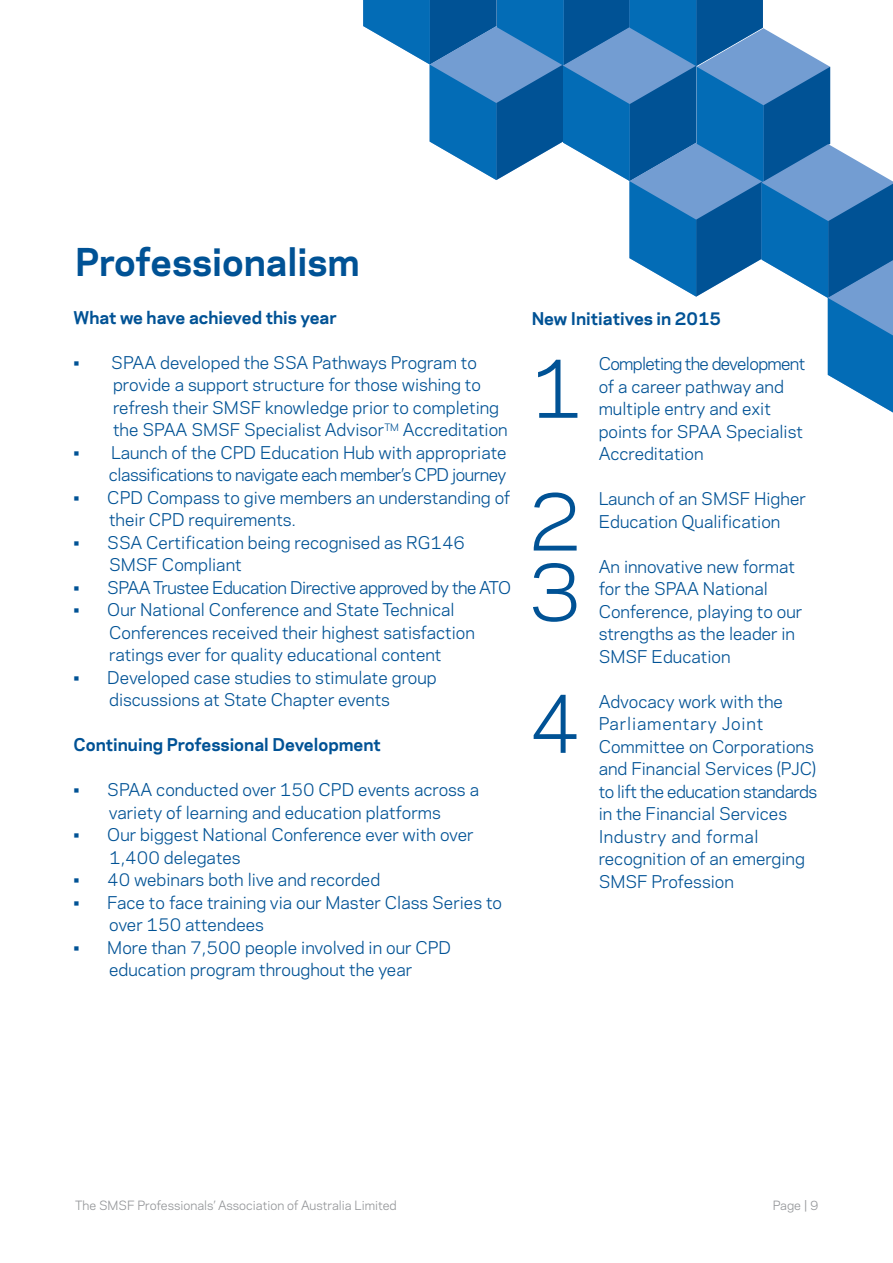
<style>
.page{position:relative;width:893px;height:1263px;background:#fff}
.page>*{position:absolute;margin:0;border:0;box-sizing:border-box;transform-origin:0 0}
.t1{font:75px/132.8px "Galaxie Polaris";color:#005295}
.t2{font:700 36px "Galaxie Polaris";color:#005295}
.t3{font:16.5px/22.5px "Galaxie Polaris";color:#005295}
.t4{font:16.5px/22.5px "Galaxie Polaris";letter-spacing:-.03em;color:#005295;text-align:right}
.t5{font:700 16.5px "Galaxie Polaris";color:#005295}
.t6{font:12px "Galaxie Polaris";color:#939598}
</style>
<div class="page">
<svg style="left:363px;top:0;width:530px;height:412px"></svg>
<h2 class="t2" style="left:75px;top:235px;width:286px">Professionalism</h2>
<p class="t5" style="left:74px;top:305px;width:265px">What we have achieved this year</p>
<p class="t3" style="left:113px;top:350px;width:396px;text-indent:-40px">• SPAA developed the SSA Pathways Program to provide a support structure for those wishing to refresh their SMSF knowledge prior to completing the SPAA SMSF Specialist Advisor<sup>TM</sup> Accreditation</p>
<p class="t4" style="left:73px;top:440px;width:435px">• Launch of the CPD Education Hub with appropriate classifications to navigate each member’s CPD journey</p>
<p class="t3" style="left:109px;top:485px;width:403px;text-indent:-36px">• CPD Compass to give members an understanding of their CPD requirements.</p>
<p class="t3" style="left:109px;top:530px;width:357px;text-indent:-36px">• SSA Certification being recognised as RG146<br>SMSF Compliant</p>
<p class="t4" style="left:73px;top:575px;width:439px">• SPAA Trustee Education Directive approved by the ATO</p>
<p class="t3" style="left:109px;top:598px;width:367px;text-indent:-36px">• Our National Conference and State Technical<br>Conferences received their highest satisfaction ratings ever for quality educational content</p>
<p class="t3" style="left:109px;top:665px;width:329px;text-indent:-36px">• Developed case studies to stimulate group discussions at State Chapter events</p>
<p class="t5" style="left:73px;top:732px;width:309px">Continuing Professional Development</p>
<p class="t3" style="left:73px;top:778px;width:407px;text-align:center">• SPAA conducted over 150 CPD events across a variety of learning and education platforms</p>
<p class="t3" style="left:109px;top:823px;width:366px;text-indent:-36px">• Our biggest National Conference ever with over<br>1,400 delegates</p>
<p class="t3" style="left:73px;top:868px;width:308px">• 40 webinars both live and recorded</p>
<p class="t3" style="left:109px;top:890px;width:394px;text-indent:-36px">• Face to face training via our Master Class Series to over 150 attendees</p>
<p class="t3" style="left:73px;top:935px;width:379px;text-align:center">• More than 7,500 people involved in our CPD education program throughout the year</p>
<p class="t5" style="left:532px;top:306px;width:191px">New Initiatives in 2015</p>
<h1 class="t1" style="left:529px;top:318px;width:55px">1<br>2</h1>
<h1 class="t1" style="left:529px;top:522px;width:54px;line-height:131.9px">3<br>4</h1>
<p class="t3" style="left:599px;top:352px;width:208px">Completing the development of a career pathway and multiple entry and exit points for SPAA Specialist<br>Accreditation</p>
<p class="t3" style="left:599px;top:487px;width:209px">Launch of an SMSF Higher<br>Education Qualification</p>
<p class="t3" style="left:599px;top:554px;width:205px">An innovative new format for the SPAA National<br>Conference, playing to our strengths as the leader in<br>SMSF Education</p>
<p class="t3" style="left:599px;top:689px;width:220px">Advocacy work with the<br>Parliamentary Joint<br>Committee on Corporations and Financial Services (PJC) to lift the education standards in the Financial Services<br>Industry and formal recognition of an emerging<br>SMSF Profession</p>
<p class="t6" style="left:75px;top:1196px;width:323px">The SMSF Professionals’ Association of Australia Limited</p>
<p class="t6" style="left:773px;top:1196px;width:47px">Page | 9</p>
</div>
